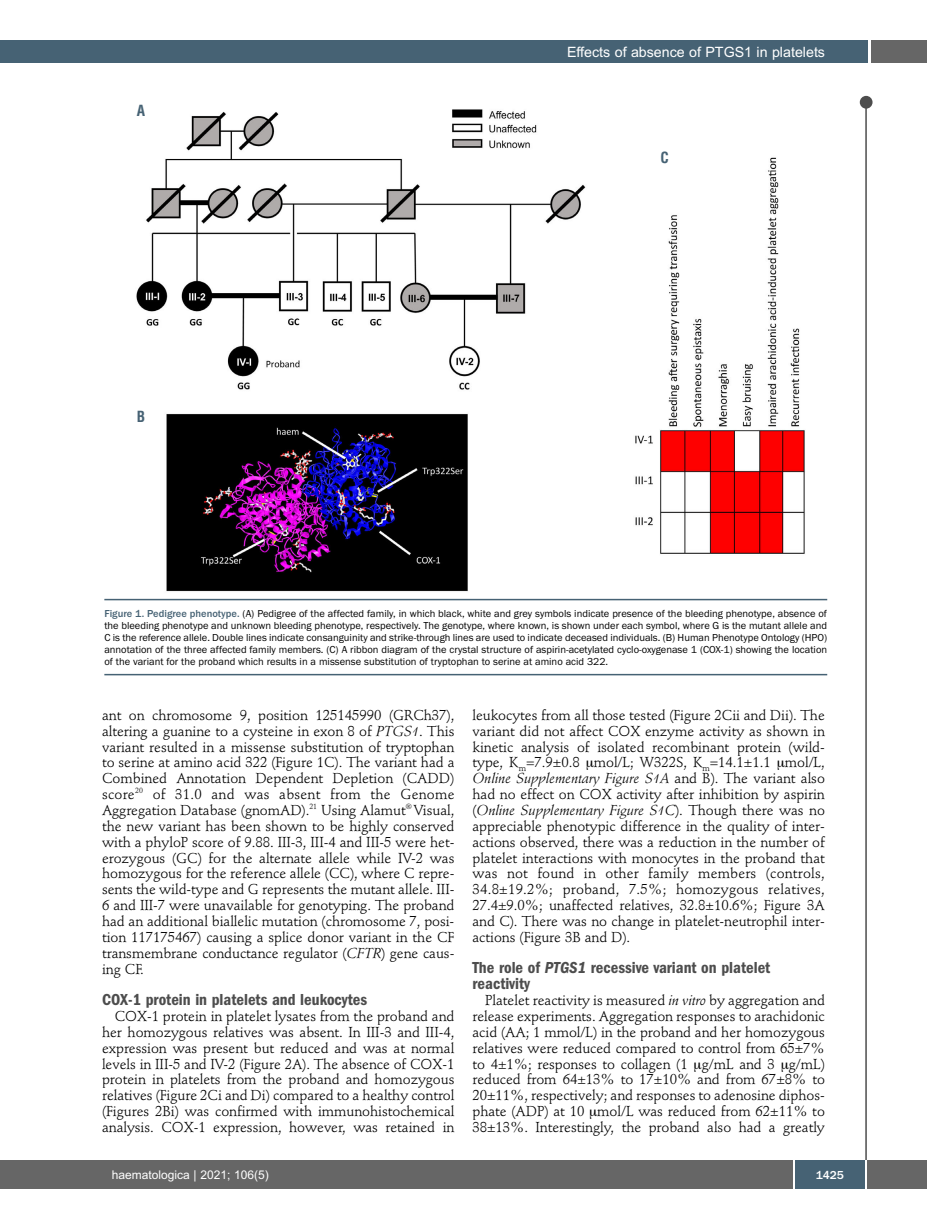
<style>
.page{position:relative;width:927px;height:1225px;background:#fff}
.page>*{position:absolute;margin:0;border:0;box-sizing:border-box;transform-origin:0 0}
.t1{font:600 condensed 16.5px/15.9px "Franklin Gothic";color:#4d4d4d}
.t2{font:700 condensed 15px "Helvetica";color:#466274}
.t3{font:14.25px/15.9px "Stempel Schneidler";letter-spacing:-.005em;color:#000;text-align:justify}
.t4{font:14.25px "Arial";color:#fff}
.t5{font:12px "Arial";color:#fff}
.t6{font:500 12px "Franklin Gothic";color:#fff}
.t7{font:10.5px/12px "Franklin Gothic";color:#000;text-align:justify}
.s1{font-weight:500;color:#466274}
.s2{font-style:italic}
</style>
<div class="page">
<div style="left:860px;top:96px;width:12px;height:13px;background:#4d4d4d;border-radius:50%"></div>
<hr style="left:865px;top:98px;width:2px;height:1062px;background:#4d4d4d">
<div style="left:871px;top:40px;width:56px;height:22px;background:#666"></div>
<div style="left:18px;top:40px;width:849px;height:22px;background:#466274"></div>
<div style="left:17px;top:1160px;width:910px;height:28px;background:#666"></div>
<div style="left:795px;top:1160px;width:70px;height:28px;background:#466274"></div>
<hr style="left:793px;top:1160px;width:2px;height:28px;background:#fff">
<hr style="left:865px;top:1160px;width:2px;height:28px;background:#fff">
<div style="left:0;top:40px;width:19px;height:22px;background:#466274"></div>
<div style="left:0;top:1160px;width:18px;height:28px;background:#666"></div>
<img style="left:115px;top:109px;width:702px;height:490px">
<hr style="left:104px;top:599px;width:723px;height:1px;background:#466274">
<hr style="left:104px;top:674px;width:723px;height:1px;background:#466274">
<p class="t2" style="left:137px;top:102px;width:10px">A</p>
<p class="t2" style="left:137px;top:408px;width:10px">B</p>
<p class="t4" style="left:567px;top:44px;width:259px">Effects of absence of PTGS1 in platelets</p>
<p class="t2" style="left:661px;top:149px;width:10px">C</p>
<p class="t7" style="left:104px;top:608px;width:724px"><span class="s1">Figure 1. Pedigree phenotype.</span> (A) Pedigree of the affected family, in which black, white and grey symbols indicate presence of the bleeding phenotype, absence of the bleeding phenotype and unknown bleeding phenotype, respectively. The genotype, where known, is shown under each symbol, where G is the mutant allele and C is the reference allele. Double lines indicate consanguinity and strike-through lines are used to indicate deceased individuals. (B) Human Phenotype Ontology (HPO) annotation of the three affected family members. (C) A ribbon diagram of the crystal structure of aspirin-acetylated cyclo-oxygenase 1 (COX-1) showing the location of the variant for the proband which results in a missense substitution of tryptophan to serine at amino acid 322.</p>
<p class="t3" style="left:102px;top:708px;width:354px">ant on chromosome 9, position 125145990 (GRCh37), altering a guanine to a cysteine in exon 8 of <span class="s2">PTGS1</span>. This variant resulted in a missense substitution of tryptophan to serine at amino acid 322 (Figure 1C). The variant had a Combined Annotation Dependent Depletion (CADD) score<sup>20</sup> of 31.0 and was absent from the Genome Aggregation Database (gnomAD).<sup>21</sup> Using Alamut<sup>®</sup> Visual, the new variant has been shown to be highly conserved with a phyloP score of 9.88. III-3, III-4 and III-5 were het&shy;erozygous (GC) for the alternate allele while IV-2 was homozygous for the reference allele (CC), where C repre&shy;sents the wild-type and G represents the mutant allele. III-6 and III-7 were unavailable for genotyping. The proband had an additional biallelic mutation (chromosome 7, posi&shy;tion 117175467) causing a splice donor variant in the CF transmembrane conductance regulator (<span class="s2">CFTR</span>) gene caus&shy;ing CF.</p>
<p class="t1" style="left:102px;top:993px;width:267px">COX-1 protein in platelets and leukocytes</p>
<p class="t3" style="left:102px;top:1009px;width:354px;text-indent:13px">COX-1 protein in platelet lysates from the proband and her homozygous relatives was absent. In III-3 and III-4, expression was present but reduced and was at normal levels in III-5 and IV-2 (Figure 2A). The absence of COX-1 protein in platelets from the proband and homozygous relatives (Figure 2Ci and Di) compared to a healthy control (Figures 2Bi) was confirmed with immunohistochemical analysis. COX-1 expression, however, was retained in</p>
<p class="t3" style="left:472px;top:708px;width:354px">leukocytes from all those tested (Figure 2Cii and Dii). The variant did not affect COX enzyme activity as shown in kinetic analysis of isolated recombinant protein (wild&shy;type, K<sub>m</sub>=7.9±0.8 mol/L; W322S, K<sub>m</sub>=14.1±1.1 mol/L, <span class="s2">Online Supplementary Figure S1A</span> and B). The variant also had no effect on COX activity after inhibition by aspirin (<span class="s2">Online Supplementary Figure S1C</span>). Though there was no appreciable phenotypic difference in the quality of inter&shy;actions observed, there was a reduction in the number of platelet interactions with monocytes in the proband that was not found in other family members (controls, 34.8±19.2%; proband, 7.5%; homozygous relatives, 27.4±9.0%; unaffected relatives, 32.8±10.6%; Figure 3A and C). There was no change in platelet-neutrophil inter&shy;actions (Figure 3B and D).</p>
<p class="t1" style="left:472px;top:961px;width:299px">The role of <span class="s2">PTGS1</span> recessive variant on platelet reactivity</p>
<p class="t3" style="left:472px;top:993px;width:354px;text-indent:13px">Platelet reactivity is measured <span class="s2">in vitro</span> by aggregation and release experiments. Aggregation responses to arachidonic acid (AA; 1 mmol/L) in the proband and her homozygous relatives were reduced compared to control from 65±7% to 4±1%; responses to collagen (1 g/mL and 3 g/mL) reduced from 64±13% to 17±10% and from 67±8% to 20±11%, respectively; and responses to adenosine diphos&shy;phate (ADP) at 10 mol/L was reduced from 62±11% to 38±13%. Interestingly, the proband also had a greatly</p>
<p class="t5" style="left:112px;top:1167px;width:158px">haematologica | 2021; 106(5)</p>
<p class="t6" style="left:816px;top:1167px;width:30px">1425</p>
</div>
